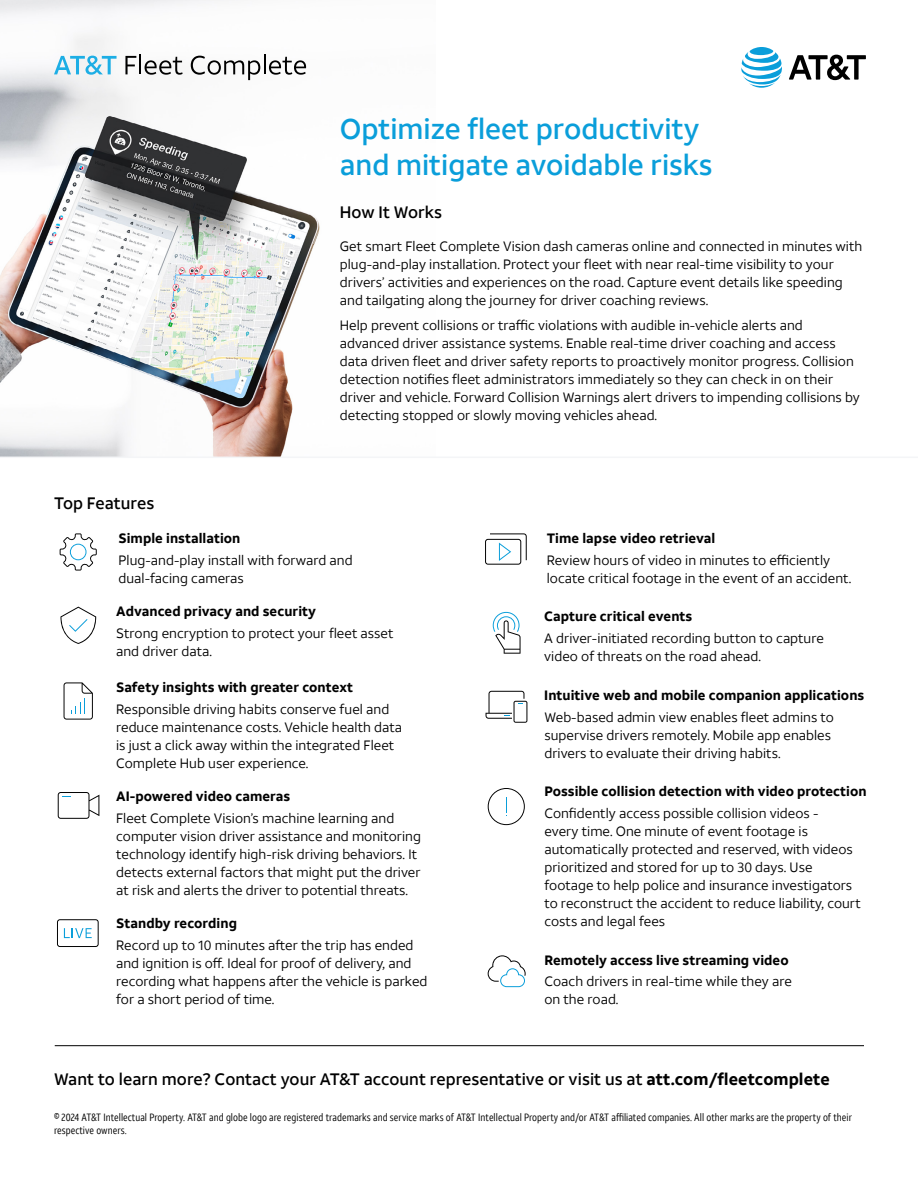
<style>
.page{position:relative;width:918px;height:1188px;background:#fff}
.page>*{position:absolute;margin:0;border:0;box-sizing:border-box;transform-origin:0 0}
.Heading_2__H2{font:500 28.5px/36px "ATT Aleck Sans";color:#0a9eda}
.Footer_CTA__P{font:500 16.5px "ATT Aleck Sans";letter-spacing:.005em;color:#000}
.Heading_3__H3{font:500 16.5px "ATT Aleck Sans";letter-spacing:.005em;color:#000}
.Body_Copy__P{font:13.5px/18px "ATT Aleck Sans";letter-spacing:.005em;color:#000}
.Body_Copy__P-2{font:700 13.5px "ATT Aleck Sans";letter-spacing:.005em;color:#000}
.Legal{font:10.5px/13.5px "ATT Aleck Cd";letter-spacing:.005em;color:#000}
.s1{font-weight:700}
</style>
<div class="page">
<img style="left:0;top:0;width:320px;height:457px">
<svg style="left:54px;top:56px;width:63px;height:19px"></svg>
<svg style="left:125px;top:55px;width:58px;height:20px"></svg>
<svg style="left:191px;top:55px;width:115px;height:25px"></svg>
<svg style="left:789px;top:55px;width:77px;height:25px"></svg>
<svg style="left:741px;top:47px;width:41px;height:41px"></svg>
<hr style="left:0;top:457px;width:918px;height:1px;background:#f4f5f7">
<hr style="left:55px;top:1045px;width:809px;height:1px;background:#000">
<svg style="left:60px;top:607px;width:36px;height:37px"></svg>
<svg style="left:486px;top:691px;width:41px;height:32px"></svg>
<svg style="left:488px;top:788px;width:37px;height:37px"></svg>
<svg style="left:60px;top:533px;width:37px;height:38px"></svg>
<svg style="left:57px;top:919px;width:42px;height:28px"></svg>
<svg style="left:493px;top:612px;width:28px;height:42px"></svg>
<svg style="left:58px;top:792px;width:41px;height:27px"></svg>
<svg style="left:485px;top:533px;width:42px;height:32px"></svg>
<svg style="left:64px;top:682px;width:29px;height:38px"></svg>
<svg style="left:488px;top:955px;width:38px;height:32px"></svg>
<h2 class="Heading_2__H2" style="left:340px;top:111px;width:374px">Optimize fleet productivity and mitigate avoidable risks</h2>
<h3 class="Heading_3__H3" style="left:340px;top:202px;width:104px">How It Works</h3>
<p class="Body_Copy__P" style="left:340px;top:238px;width:524px">Get smart Fleet Complete Vision dash cameras online and connected in minutes with plug-and-play installation. Protect your fleet with near real-time visibility to your drivers’ activities and experiences on the road. Capture event details like speeding and tailgating along the journey for driver coaching reviews.</p>
<p class="Body_Copy__P" style="left:340px;top:316px;width:522px">Help prevent collisions or traffic violations with audible in-vehicle alerts and advanced driver assistance systems. Enable real-time driver coaching and access data driven fleet and driver safety reports to proactively monitor progress. Collision detection notifies fleet administrators immediately so they can check in on their driver and vehicle. Forward Collision Warnings alert drivers to impending collisions by detecting stopped or slowly moving vehicles ahead.</p>
<h3 class="Heading_3__H3" style="left:54px;top:493px;width:102px">Top Features</h3>
<p class="Body_Copy__P-2" style="left:119px;top:530px;width:123px">Simple installation</p>
<p class="Body_Copy__P" style="left:119px;top:551px;width:236px">Plug-and-play install with forward and dual-facing cameras</p>
<p class="Body_Copy__P-2" style="left:116px;top:603px;width:202px">Advanced privacy and security</p>
<p class="Body_Copy__P" style="left:116px;top:624px;width:279px">Strong encryption to protect your fleet asset and driver data.</p>
<p class="Body_Copy__P-2" style="left:116px;top:679px;width:239px">Safety insights with greater context</p>
<p class="Body_Copy__P" style="left:116px;top:700px;width:288px">Responsible driving habits conserve fuel and reduce maintenance costs. Vehicle health data is just a click away within the integrated Fleet Complete Hub user experience.</p>
<p class="Body_Copy__P-2" style="left:116px;top:788px;width:176px">AI-powered video cameras</p>
<p class="Body_Copy__P" style="left:116px;top:809px;width:306px">Fleet Complete Vision’s machine learning and computer vision driver assistance and monitoring technology identify high-risk driving behaviors. It detects external factors that might put the driver at risk and alerts the driver to potential threats.</p>
<p class="Body_Copy__P-2" style="left:116px;top:915px;width:122px">Standby recording</p>
<p class="Body_Copy__P" style="left:116px;top:937px;width:313px">Record up to 10 minutes after the trip has ended and ignition is off. Ideal for proof of delivery, and recording what happens after the vehicle is parked for a short period of time.</p>
<p class="Body_Copy__P-2" style="left:547px;top:530px;width:170px">Time lapse video retrieval</p>
<p class="Body_Copy__P" style="left:547px;top:551px;width:306px">Review hours of video in minutes to efficiently locate critical footage in the event of an accident.</p>
<p class="Body_Copy__P-2" style="left:544px;top:608px;width:150px">Capture critical events</p>
<p class="Body_Copy__P" style="left:544px;top:630px;width:281px">A driver-initiated recording button to capture video of threats on the road ahead.</p>
<p class="Body_Copy__P-2" style="left:544px;top:687px;width:322px">Intuitive web and mobile companion applications</p>
<p class="Body_Copy__P" style="left:544px;top:708px;width:291px">Web-based admin view enables fleet admins to supervise drivers remotely. Mobile app enables drivers to evaluate their driving habits.</p>
<p class="Body_Copy__P-2" style="left:544px;top:783px;width:324px">Possible collision detection with video protection</p>
<p class="Body_Copy__P" style="left:544px;top:804px;width:318px">Confidently access possible collision videos -<br>every time. One minute of event footage is automatically protected and reserved, with videos prioritized and stored for up to 30 days. Use footage to help police and insurance investigators to reconstruct the accident to reduce liability, court costs and legal fees</p>
<p class="Body_Copy__P-2" style="left:544px;top:951px;width:246px">Remotely access live streaming video</p>
<p class="Body_Copy__P" style="left:544px;top:973px;width:249px">Coach drivers in real-time while they are on the road.</p>
<p class="Footer_CTA__P" style="left:54px;top:1069px;width:777px">Want to learn more? Contact your AT&amp;T account representative or visit us at <span class="s1">att.com/fleetcomplete</span></p>
<p class="Legal" style="left:54px;top:1110px;width:800px">© 2024 AT&amp;T Intellectual Property. AT&amp;T and globe logo are registered trademarks and service marks of AT&amp;T Intellectual Property and/or AT&amp;T affiliated companies. All other marks are the property of their respective owners.</p>
</div>
